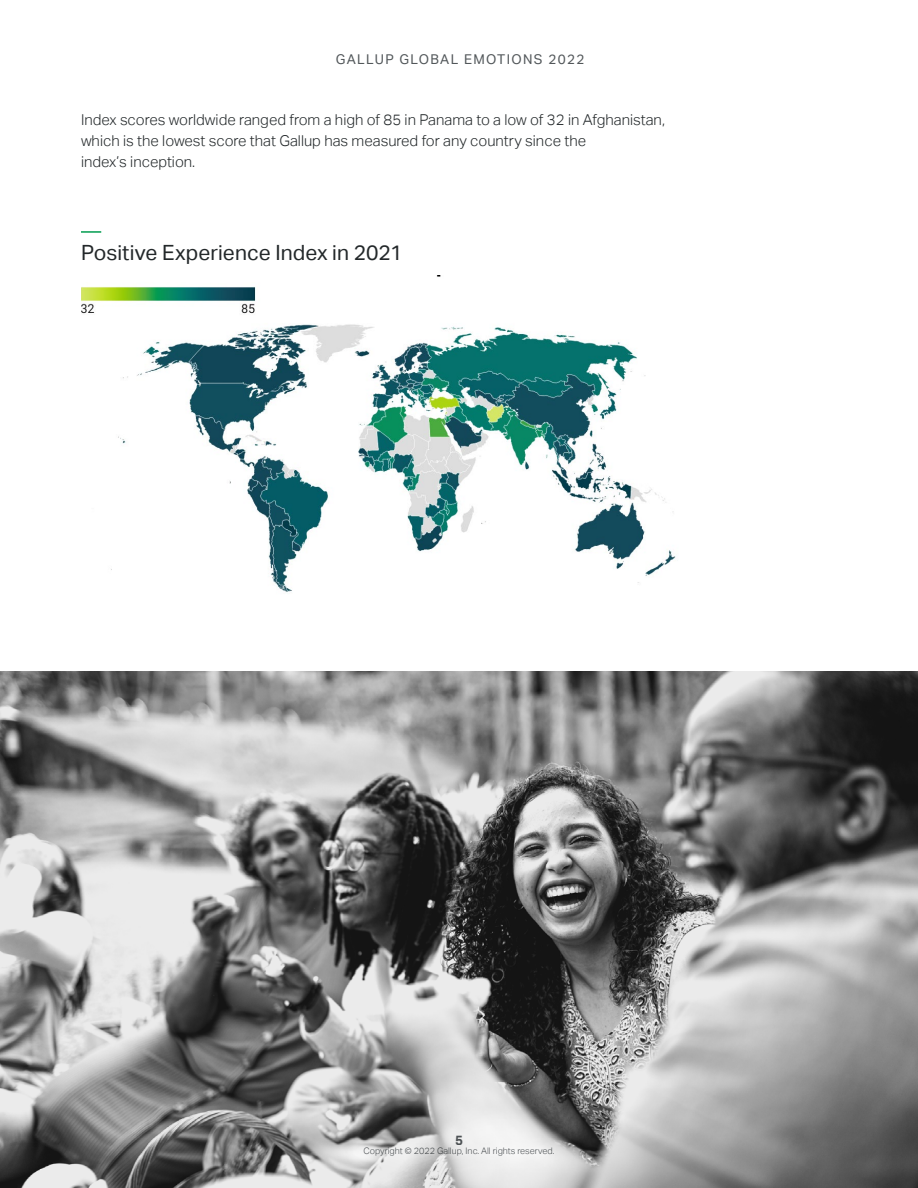
<style>
.page{position:relative;width:918px;height:1188px;background:#fff}
.page>*{position:absolute;margin:0;border:0;box-sizing:border-box;transform-origin:0 0}
.element_title{font:21px "Aktiv Grotesk";color:#23282a}
.body{font:300 15px/21px "Aktiv Grotesk";color:#23282a}
.t1{font:13.5px "Aktiv Grotesk";letter-spacing:.1em;color:#52575a}
.t2{font:700 13.5px "Aktiv Grotesk";color:#52575a}
.t3{font:300 9px "Aktiv Grotesk";color:#52575a}
</style>
<div class="page">
<svg style="left:81px;top:231px;width:21px;height:2px"></svg>
<img style="left:81px;top:276px;width:595px;height:316px">
<img style="left:0;top:672px;width:918px;height:516px">
<p class="t1" style="left:336px;top:51px;width:161px">Gallup Glo bal Emotions</p>
<p class="t1" style="left:548px;top:51px;width:38px">2022</p>
<p class="body" style="left:81px;top:110px;width:585px">Index scores worldwide ranged from a high of 85 in Panama to a low of 32 in Afghanistan, which is the lowest score that Gallup has measured for any country since the<br>index’s inception.</p>
<p class="element_title" style="left:81px;top:240px;width:323px">Positive Experience Index in 2021</p>
<p class="t2" style="left:455px;top:1132px;width:9px">5</p>
<p class="t3" style="left:363px;top:1146px;width:193px">Copyright © 2022 Gallup, Inc. All rights reserved.</p>
</div>
